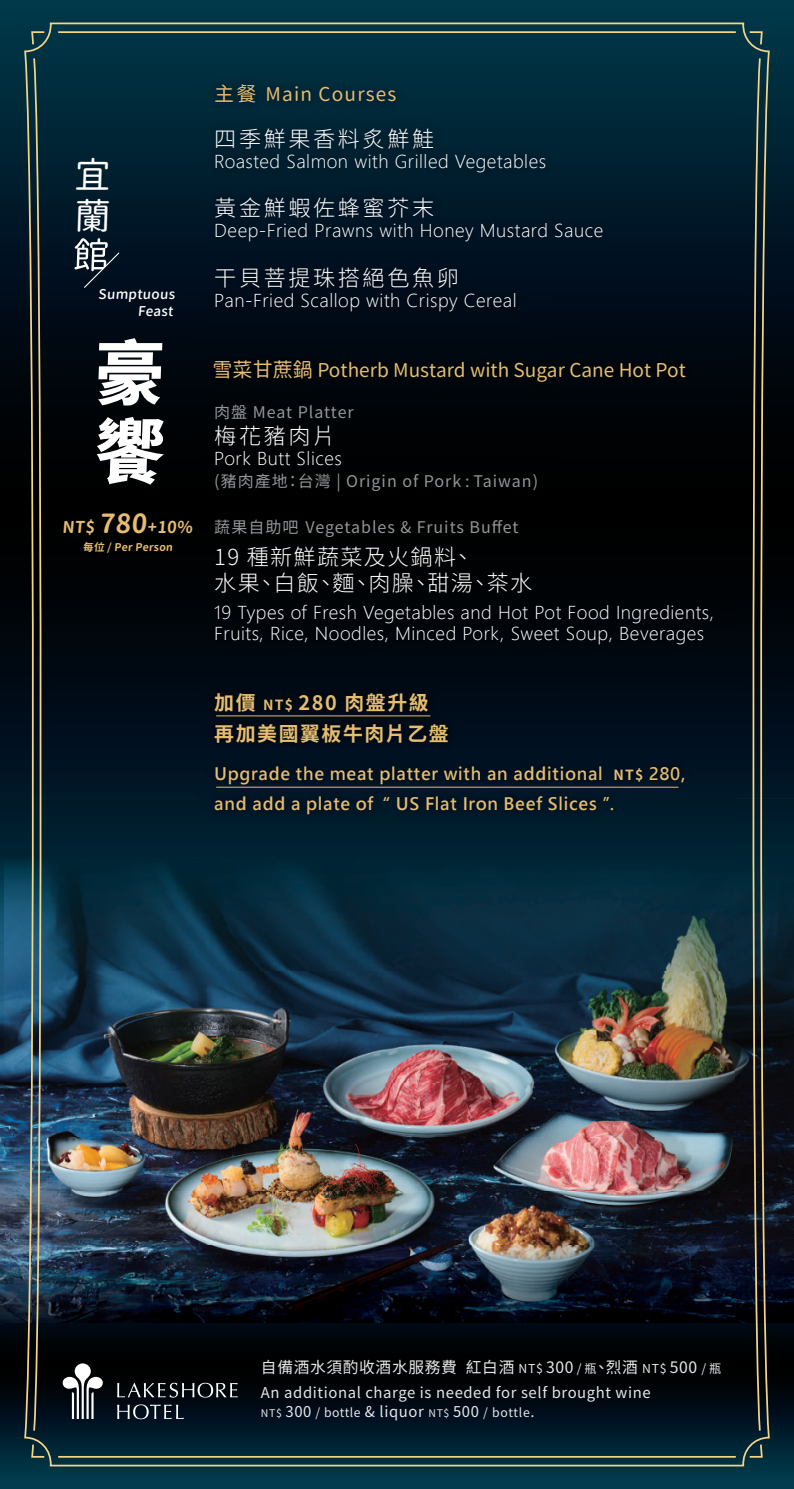
<style>
.page{position:relative;width:794px;height:1489px;background:#fff}
.page>*{position:absolute;margin:0;border:0;box-sizing:border-box;transform-origin:0 0}
.t1{font:900 70px/78.4px "Noto Sans CJ Ktc";color:#fff}
.t2{font:36.05px/40.9px "Gen Jyuu Gothic";color:#fff}
.t3{font:300 22.05px "Noto Sans CJ Ktc";letter-spacing:.12em;color:#fff}
.t4{font:300 22.05px/26.4px "Noto Sans CJ Ktc";letter-spacing:.06em;color:#fff}
.t5{font:700 19.78px/30.1px "Noto Sans CJ Ktc";letter-spacing:.08em;color:#e5bc70}
.t6{font:19.07px "Gen Jyuu Gothic";color:#e5bc70}
.t7{font:19.07px "Gen Jyuu Gothic";letter-spacing:.06em;color:#e5bc70}
.t8{font:17.5px/21px "Microsoft Jheng Hei UI Light";letter-spacing:.03em;color:#fff}
.t9{font:16.97px/30.3px "Microsoft Jheng Hei UI Bold";letter-spacing:.04em;color:#e5bc70}
.t10{font:700 16.28px "Gen Jyuu Gothic";color:#e5bc70}
.t11{font:16.1px "Noto Sans CJ Ktc";letter-spacing:.06em;color:#939598}
.t12{font:15.75px "Noto Sans CJ Ktc";letter-spacing:.04em;color:#e6e7e9}
.t13{font:14.88px/19.2px "Noto Sans CJ Ktc";letter-spacing:.04em;color:#e6e7e9}
.t14{font:500 13.47px/17.5px "Gen Jyuu Gothic";color:#fff;text-align:right}
.t15{font:700 10.67px "Gen Jyuu Gothic";color:#e5bc70}
.s1{font-size:26.25px}
.s2{font-size:20.12px}
.s3{font-size:14px}
.s4{font-family:"Noto Sans CJ Ktc";font-weight:700;font-size:14px}
.s5{font-size:12.25px}
.s6{font-size:10.5px}
</style>
<div class="page">
<div style="left:0;top:0;width:244px;height:56px;background:#013749"></div>
<img style="left:244px;top:0;width:550px;height:122px">
<img style="left:770px;top:122px;width:24px;height:674px">
<img style="left:770px;top:796px;width:24px;height:2px">
<img style="left:770px;top:1029px;width:24px;height:216px">
<img style="left:770px;top:798px;width:24px;height:173px">
<img style="left:770px;top:971px;width:24px;height:58px">
<img style="left:0;top:1322px;width:794px;height:158px">
<img style="left:770px;top:1245px;width:24px;height:77px">
<svg style="left:0;top:56px;width:23px;height:1376px;background:#0c2334"></svg>
<img style="left:23px;top:22px;width:747px;height:1445px">
<h2 class="t2" style="left:74px;top:153px;width:39px">宜蘭</h2>
<p class="t14" style="left:98px;top:284px;width:80px">Sumptuous<br>Feast</p>
<h1 class="t1" style="left:94px;top:336px;width:79px">豪饗</h1>
<p class="t10" style="left:62px;top:515px;width:134px">NT$ <span class="s1">780</span>+10%</p>
<p class="t15" style="left:83px;top:539px;width:93px">每位 / Per Person</p>
<p class="t7" style="left:214px;top:80px;width:184px"><span class="s2">主餐</span> Main Courses</p>
<p class="t3" style="left:214px;top:127px;width:221px">四季鮮果香料炙鮮鮭</p>
<p class="t8" style="left:214px;top:151px;width:333px">Roasted Salmon with Grilled Vegetables</p>
<p class="t3" style="left:214px;top:195px;width:221px">黃金鮮蝦佐蜂蜜芥末</p>
<p class="t8" style="left:214px;top:220px;width:390px">Deep-Fried Prawns with Honey Mustard Sauce</p>
<p class="t3" style="left:214px;top:265px;width:246px">干貝菩提珠搭絕色魚卵</p>
<p class="t8" style="left:214px;top:290px;width:304px">Pan-Fried Scallop with Crispy Cereal</p>
<p class="t6" style="left:212px;top:356px;width:475px"><span class="s2">雪菜甘蔗鍋</span> Potherb Mustard with Sugar Cane Hot Pot</p>
<p class="t11" style="left:214px;top:402px;width:141px">肉盤 Meat Platter</p>
<p class="t3" style="left:214px;top:423px;width:122px">梅花豬肉片</p>
<p class="t8" style="left:214px;top:448px;width:129px">Pork Butt Slices</p>
<p class="t11" style="left:214px;top:472px;width:325px">(豬肉產地：台灣 | Origin of Pork : Taiwan)</p>
<p class="t11" style="left:214px;top:518px;width:306px">蔬果自助吧 Vegetables &amp; Fruits Buffet</p>
<p class="t4" style="left:214px;top:544px;width:319px">19 種新鮮蔬菜及火鍋料、<br>水果、白飯、麵、肉臊、甜湯、茶水</p>
<p class="t8" style="left:214px;top:602px;width:501px">19 Types of Fresh Vegetables and Hot Pot Food Ingredients,<br>Fruits, Rice, Noodles, Minced Pork, Sweet Soup, Beverages</p>
<p class="t5" style="left:214px;top:688px;width:236px">加價 <span class="s3">NT$</span> 280 肉盤升級再加美國翼板牛肉片乙盤</p>
<p class="t9" style="left:214px;top:758px;width:472px">Upgrade the meat platter with an additional <span class="s4">NT$</span> 280, and add a plate of “ US Flat Iron Beef Slices ”.</p>
<p class="t12" style="left:261px;top:1358px;width:462px">自備酒水須酌收酒水服務費 紅白酒 <span class="s5">NT$</span> 300 <span class="s5">/ 瓶</span>、烈酒 <span class="s5">NT$</span> 500 <span class="s5">/ 瓶</span></p>
<p class="t13" style="left:261px;top:1382px;width:391px">An additional charge is needed for self brought wine<br><span class="s6">NT$</span> 300 <span class="s5">/ bottle</span> &amp; liquor <span class="s6">NT$</span> 500 <span class="s5">/ bottle</span>.</p>
</div>
